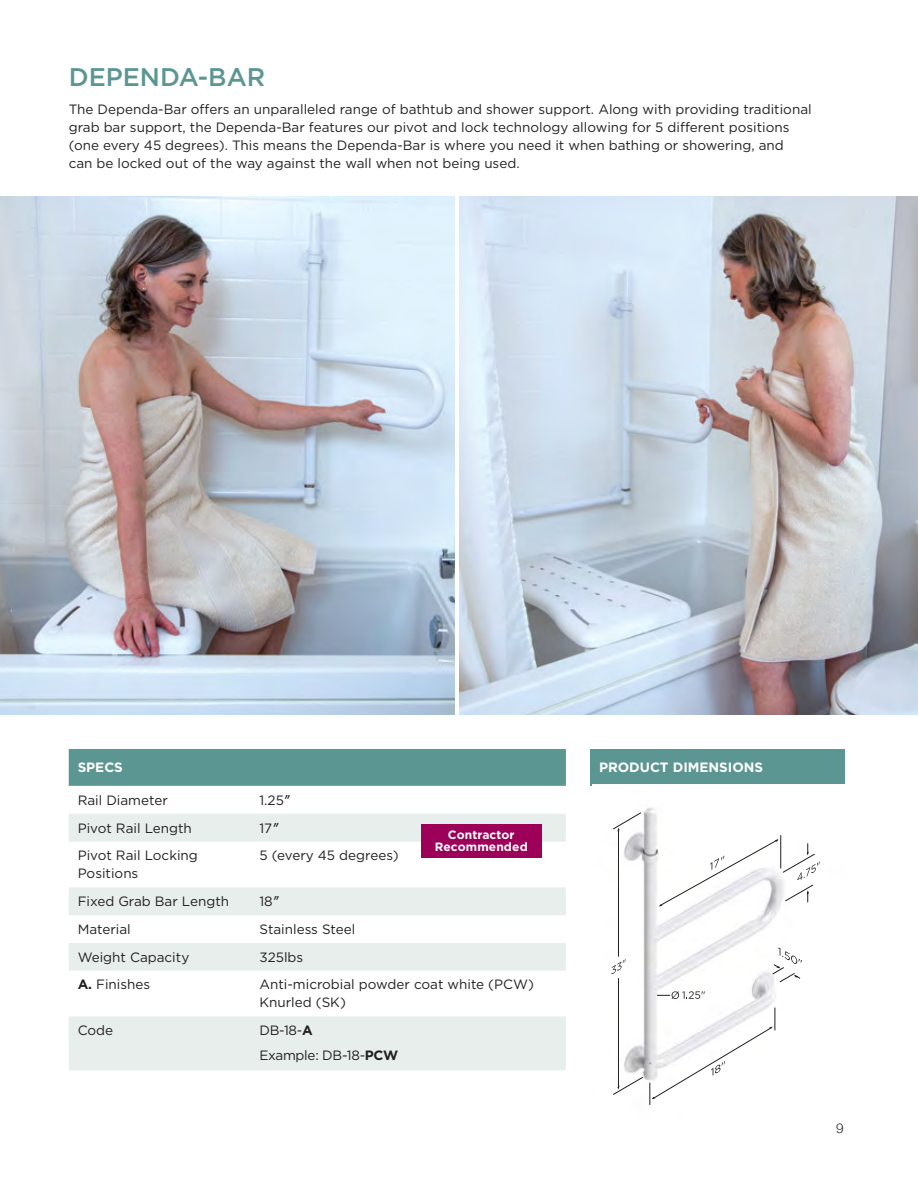
<style>
.page{position:relative;width:918px;height:1188px;background:#fff}
.page>*{position:absolute;margin:0;border:0;box-sizing:border-box;transform-origin:0 0}
.t1{font:500 25.5px "Gotham";color:#5b9692}
.t2{font:13.5px/18px "Gotham";color:#231f20}
.t3{font:13.5px/24.8px "Gotham";letter-spacing:-.02em;color:#231f20}
.t4{font:700 13.5px "Gotham";color:#fff}
.t5{font:300 13.5px "Helvetica Neue";color:#231f20}
.t6{font:700 12px/12px "Gotham";letter-spacing:.01em;color:#fff;text-align:center}
.s1{font-family:"Helvetica"}
.s2{font-weight:700}
</style>
<div class="page">
<div style="left:69px;top:749px;width:497px;height:37px;background:#5b9692"></div>
<svg style="left:69px;top:814px;width:497px;height:256px;fill:#e8eeec"></svg>
<div style="left:590px;top:749px;width:254px;height:37px;background:#5b9692"></div>
<img style="left:0;top:197px;width:454px;height:517px">
<img style="left:459px;top:197px;width:459px;height:517px">
<div style="left:421px;top:824px;width:120px;height:34px;background:#9c0058"></div>
<img style="left:593px;top:785px;width:251px;height:320px">
<svg style="left:611px;top:812px;width:32px;height:283px"></svg>
<svg style="left:659px;top:835px;width:161px;height:72px"></svg>
<svg style="left:650px;top:1008px;width:126px;height:97px"></svg>
<svg style="left:657px;top:991px;width:48px;height:8px"></svg>
<svg style="left:772px;top:948px;width:30px;height:34px"></svg>
<h1 class="t1" style="left:69px;top:63px;width:198px">DEPENDA-BAR</h1>
<p class="t2" style="left:69px;top:100px;width:744px">The Dependa-Bar offers an unparalleled range of bathtub and shower support. Along with providing traditional grab bar support, the Dependa-Bar features our pivot and lock technology allowing for 5 different positions (one every 45 degrees). This means the Dependa-Bar is where you need it when bathing or showering, and<br>can be locked out of the way against the wall when not being used.</p>
<p class="t4" style="left:78px;top:760px;width:47px">SPECS</p>
<p class="t2" style="left:78px;top:791px;width:92px">Rail Diameter</p>
<p class="t2" style="left:259px;top:791px;width:33px">1.25<span class="s1">″</span></p>
<p class="t2" style="left:78px;top:819px;width:116px">Pivot Rail Length</p>
<p class="t2" style="left:259px;top:819px;width:21px">17<span class="s1">″</span></p>
<p class="t2" style="left:78px;top:846px;width:122px">Pivot Rail Locking<br>Positions</p>
<p class="t2" style="left:259px;top:846px;width:141px">5 (every 45 degrees)</p>
<p class="t2" style="left:78px;top:892px;width:153px">Fixed Grab Bar Length</p>
<p class="t2" style="left:259px;top:892px;width:22px">18<span class="s1">″</span></p>
<p class="t2" style="left:78px;top:920px;width:55px">Material</p>
<p class="t2" style="left:259px;top:920px;width:97px">Stainless Steel</p>
<p class="t2" style="left:78px;top:948px;width:113px">Weight Capacity</p>
<p class="t2" style="left:259px;top:948px;width:45px">325lbs</p>
<p class="t2" style="left:78px;top:975px;width:74px"><span class="s2">A.</span> Finishes</p>
<p class="t2" style="left:259px;top:975px;width:276px">Anti-microbial powder coat white (PCW)<br>Knurled (SK)</p>
<p class="t2" style="left:78px;top:1021px;width:37px">Code</p>
<p class="t3" style="left:259px;top:1018px;width:140px">DB-18-<span class="s2">A<br></span>Example: DB-18-<span class="s2">PCW</span></p>
<p class="t6" style="left:435px;top:829px;width:94px">Contractor<br>Recommended</p>
<p class="t4" style="left:599px;top:760px;width:166px">PRODUCT DIMENSIONS</p>
<p class="t5" style="left:836px;top:1120px;width:9px">9</p>
</div>
